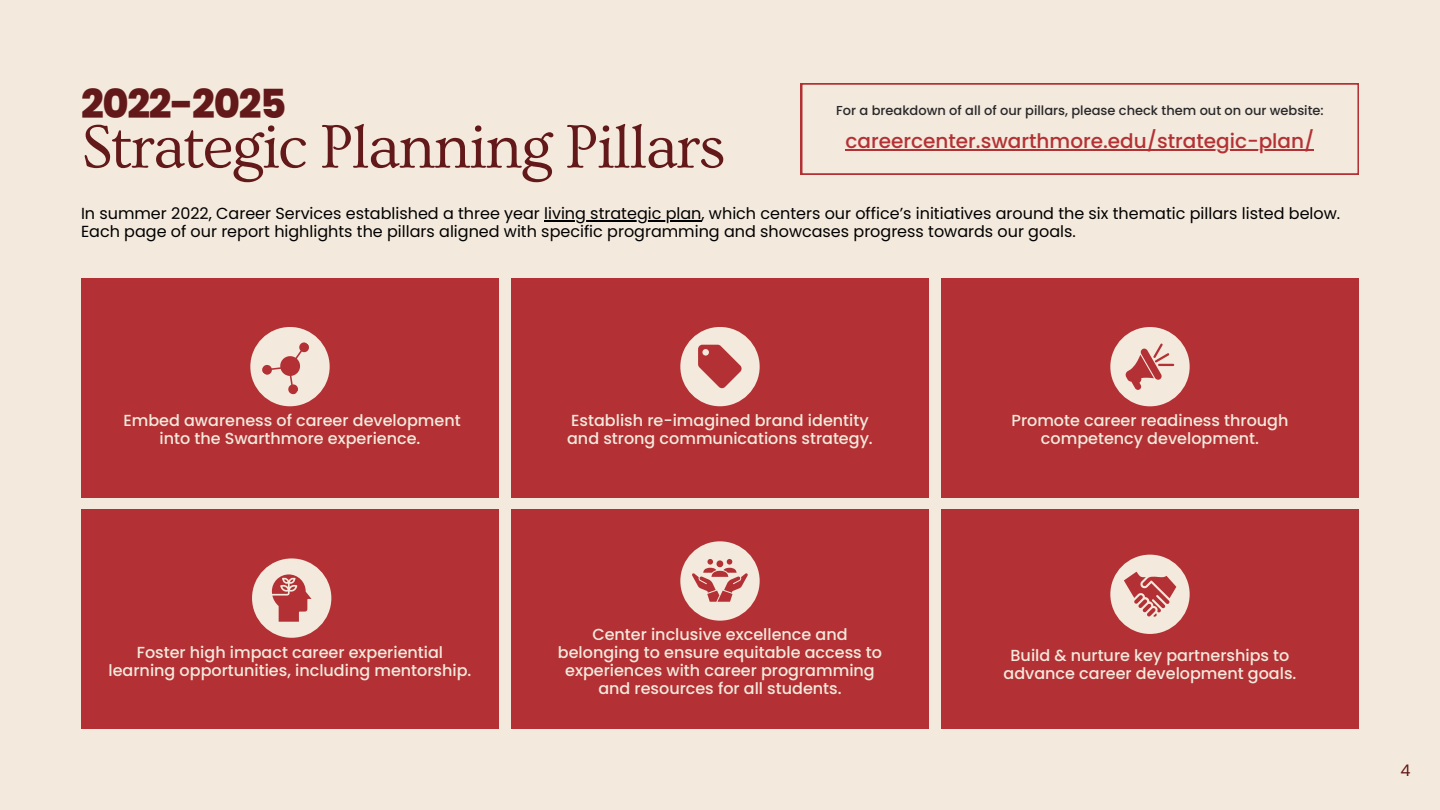
<style>
.page{position:relative;width:1440px;height:810px;background:#f3e9dc}
.page>*{position:absolute;margin:0;border:0;box-sizing:border-box;transform-origin:0 0}
.t1{font:64px "Ovo";letter-spacing:-.03em;color:#631919}
.t2{font:800 40px "Poppins";letter-spacing:-.03em;color:#631919}
.t3{font:500 20px "Poppins";color:#b33135}
.t4{font:500 16px/18px "Poppins";color:#f3e9dc;text-align:center}
.t5{font:16px/18px "Poppins";color:#000}
.t6{font:16px "Poppins";color:#631919}
.t7{font:500 13px "Poppins";color:#28282b}
</style>
<div class="page">
<hr style="left:544px;top:220px;width:158px;height:2px;background:#000">
<div style="left:81px;top:510px;width:418px;height:219px;background:#b33135"></div>
<div style="left:81px;top:278px;width:418px;height:220px;background:#b33135"></div>
<div style="left:511px;top:510px;width:418px;height:219px;background:#b33135"></div>
<div style="left:511px;top:278px;width:418px;height:220px;background:#b33135"></div>
<div style="left:941px;top:510px;width:418px;height:219px;background:#b33135"></div>
<div style="left:941px;top:278px;width:418px;height:220px;background:#b33135"></div>
<div style="left:680px;top:541px;width:80px;height:80px;background:#f3e9dc;border-radius:50%"></div>
<svg style="left:692px;top:559px;width:56px;height:43px"></svg>
<div style="left:1110px;top:327px;width:80px;height:79px;background:#f3e9dc;border-radius:50%"></div>
<svg style="left:1125px;top:343px;width:49px;height:47px"></svg>
<div style="left:1131px;top:372px;width:10px;height:10px;background:#b33135;border-radius:50%"></div>
<div style="left:680px;top:327px;width:80px;height:79px;background:#f3e9dc;border-radius:50%"></div>
<svg style="left:698px;top:345px;width:44px;height:43px"></svg>
<div style="left:1110px;top:555px;width:80px;height:79px;background:#f3e9dc;border-radius:50%"></div>
<svg style="left:1124px;top:572px;width:52px;height:45px"></svg>
<div style="left:252px;top:558px;width:79px;height:80px;background:#f3e9dc;border-radius:50%"></div>
<svg style="left:272px;top:574px;width:40px;height:48px"></svg>
<div style="left:250px;top:327px;width:80px;height:79px;background:#f3e9dc;border-radius:50%"></div>
<svg style="left:260px;top:331px;width:64px;height:66px"></svg>
<svg style="left:801px;top:83px;width:558px;height:92px"></svg>
<hr style="left:846px;top:150px;width:468px;height:1px;background:#b33135">
<p class="t2" style="left:81px;top:76px;width:207px">2022-2025</p>
<p class="t1" style="left:81px;top:112px;width:646px">Strategic Planning Pillars</p>
<p class="t7" style="left:836px;top:101px;width:489px">For a breakdown of all of our pillars, please check them out on our website:</p>
<p class="t3" style="left:846px;top:127px;width:470px">careercenter.swarthmore.edu/strategic-plan/</p>
<p class="t5" style="left:81px;top:204px;width:1261px">In summer 2022, Career Services established a three year living strategic plan, which centers our office’s initiatives around the six thematic pillars listed below.<br>Each page of our report highlights the pillars aligned with specific programming and showcases progress towards our goals.</p>
<p class="t4" style="left:123px;top:411px;width:339px">Embed awareness of career development into the Swarthmore experience.</p>
<p class="t4" style="left:567px;top:411px;width:307px;text-align:left">Establish re-imagined brand identity and strong communications strategy.</p>
<p class="t4" style="left:1011px;top:411px;width:279px">Promote career readiness through competency development.</p>
<p class="t4" style="left:109px;top:643px;width:364px">Foster high impact career experiential learning opportunities, including mentorship.</p>
<p class="t4" style="left:558px;top:626px;width:326px">Center inclusive excellence and belonging to ensure equitable access to experiences with career programming and resources for all students.</p>
<p class="t4" style="left:1004px;top:647px;width:294px">Build &amp; nurture key partnerships to advance career development goals.</p>
<p class="t6" style="left:1400px;top:759px;width:12px">4</p>
</div>
